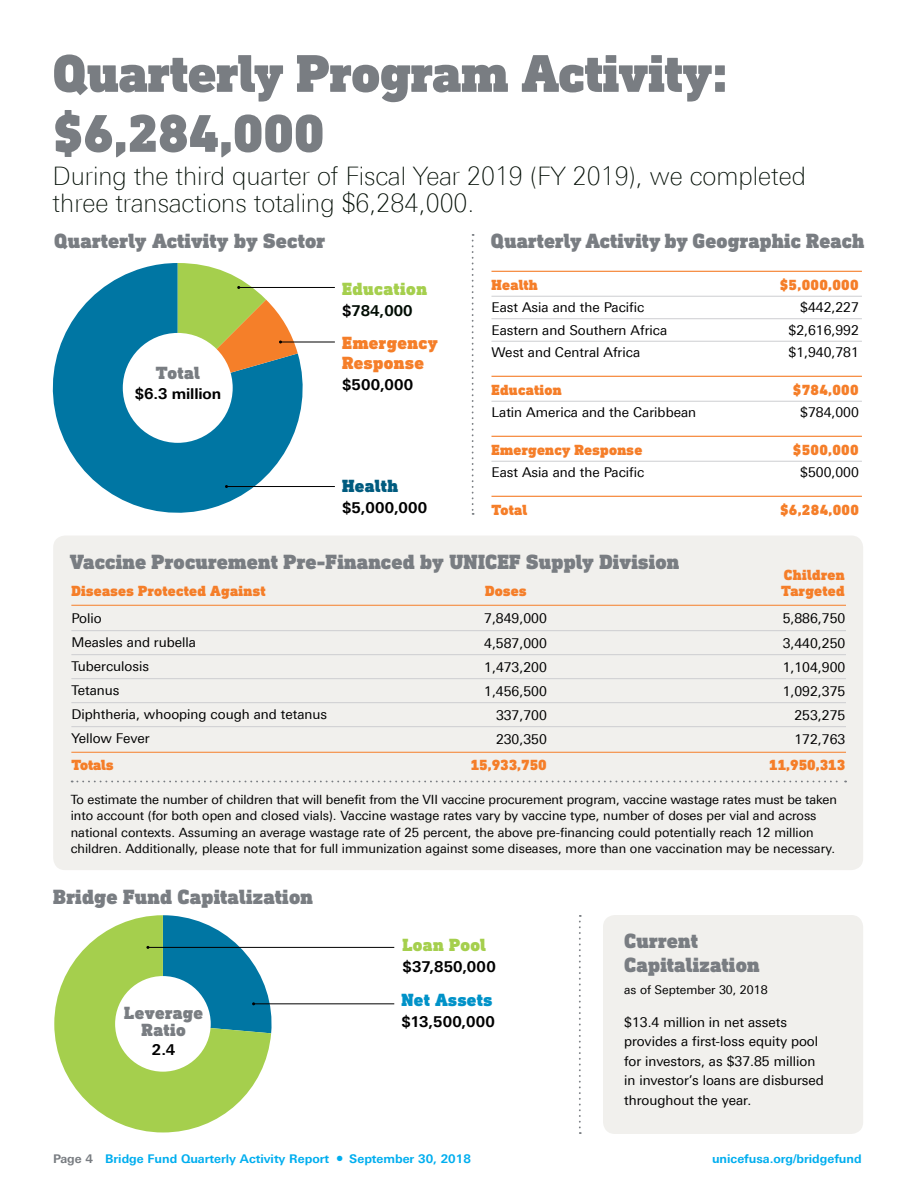
<style>
.page{position:relative;width:918px;height:1188px;background:#fff}
.page>*{position:absolute;margin:0;border:0;box-sizing:border-box;transform-origin:0 0}
.t1{font:900 54px/60px "DIN Next Slab Pro";letter-spacing:-.005em;color:#797d82}
.t2{font:100 25.5px/27px "Linotype Univers 230";color:#010c03}
.t3{font:900 21px/24px "DIN Next Slab Pro";letter-spacing:.01em;color:#797d82}
.t4{font:900 18px/16.5px "DIN Next Slab Pro";letter-spacing:.02em;color:#797d82;text-align:center}
.t5{font:900 18px/19.5px "DIN Next Slab Pro";letter-spacing:.025em;color:#f57e29}
.t6{font:900 18px "DIN Next Slab Pro";letter-spacing:.02em;color:#a5cf4d}
.t7{font:900 18px "DIN Next Slab Pro";letter-spacing:.02em;color:#0092c8}
.t8{font:900 18px "DIN Next Slab Pro";letter-spacing:.02em;color:#005b7f}
.t9{font:900 15px/16.5px "DIN Next Slab Pro";letter-spacing:.02em;color:#f57e29}
.t10{font:700 15px "Linotype Univers 630";letter-spacing:.015em;color:#000}
.t11{font:700 15px "Linotype Univers 630";letter-spacing:-.01em;color:#000}
.t12{font:700 15px "Linotype Univers 630";color:#010c03}
.t13{font:13.5px/19.5px "Linotype Univers 430";color:#000}
.t14{font:12.75px/16.5px "Linotype Univers 430";color:#000}
.t15{font:700 12px "Linotype Univers 630";color:#00aeef}
.t16{font:12px "Linotype Univers 430";color:#000}
.s1{color:#000}
.s2{color:#797d82}
</style>
<div class="page">
<div style="left:53px;top:536px;width:810px;height:334px;background:#f1f0ed;border-radius:12px"></div>
<hr style="left:71px;top:605px;width:775px;height:1px;background:#f57e29">
<hr style="left:71px;top:630px;width:775px;height:1px;background:#cdced1">
<hr style="left:71px;top:654px;width:775px;height:1px;background:#cdced1">
<hr style="left:71px;top:678px;width:775px;height:1px;background:#cdced1">
<hr style="left:71px;top:702px;width:775px;height:1px;background:#cdced1">
<hr style="left:71px;top:726px;width:775px;height:1px;background:#cdced1">
<hr style="left:71px;top:752px;width:775px;height:1px;background:#f57e29">
<svg style="left:472px;top:234px;width:2px;height:281px"></svg>
<svg style="left:579px;top:915px;width:2px;height:219px"></svg>
<svg style="left:72px;top:781px;width:774px;height:1px"></svg>
<hr style="left:491px;top:271px;width:371px;height:1px;background:#f57e29">
<hr style="left:491px;top:296px;width:371px;height:1px;background:#cdced1">
<hr style="left:491px;top:318px;width:371px;height:1px;background:#cdced1">
<hr style="left:491px;top:341px;width:371px;height:1px;background:#cdced1">
<hr style="left:491px;top:376px;width:371px;height:1px;background:#f57e29">
<hr style="left:491px;top:401px;width:371px;height:1px;background:#cdced1">
<hr style="left:491px;top:436px;width:371px;height:1px;background:#f57e29">
<hr style="left:491px;top:461px;width:371px;height:1px;background:#cdced1">
<hr style="left:491px;top:496px;width:371px;height:1px;background:#f57e29">
<svg style="left:52px;top:263px;width:262px;height:250px;fill:#0076a3"></svg>
<div style="left:123px;top:333px;width:110px;height:110px;background:#fff;border-radius:50%"></div>
<svg style="left:54px;top:915px;width:217px;height:217px;fill:#a5cf4d"></svg>
<div style="left:115px;top:976px;width:96px;height:96px;background:#fff;border-radius:50%"></div>
<hr style="left:254px;top:1003px;width:140px;height:1px;background:#000">
<svg style="left:163px;top:915px;width:113px;height:118px"></svg>
<hr style="left:148px;top:947px;width:246px;height:1px;background:#000">
<hr style="left:226px;top:486px;width:109px;height:1px;background:#000">
<hr style="left:280px;top:342px;width:55px;height:1px;background:#000">
<hr style="left:239px;top:287px;width:96px;height:1px;background:#000">
<svg style="left:178px;top:263px;width:120px;height:125px"></svg>
<div style="left:603px;top:915px;width:260px;height:219px;background:#f1f0ed;border-radius:12px"></div>
<h1 class="t1" style="left:53px;top:44px;width:677px">Quarterly Program Activity: $6,284,000</h1>
<h2 class="t2" style="left:53px;top:162px;width:755px">During the third quarter of Fiscal Year 2019 (FY 2019), we completed three transactions totaling $6,284,000.</h2>
<h3 class="t3" style="left:54px;top:229px;width:273px">Quarterly Activity by Sector</h3>
<h3 class="t3" style="left:491px;top:229px;width:375px">Quarterly Activity by Geographic Reach</h3>
<p class="t9" style="left:491px;top:277px;width:48px">Health</p>
<p class="t9" style="left:780px;top:277px;width:80px">$5,000,000</p>
<p class="t13" style="left:491px;top:298px;width:154px">East Asia and the Pacific</p>
<p class="t13" style="left:800px;top:298px;width:60px">$442,227</p>
<p class="t13" style="left:491px;top:320px;width:177px">Eastern and Southern Africa</p>
<p class="t13" style="left:789px;top:320px;width:72px">$2,616,992</p>
<p class="t13" style="left:491px;top:343px;width:150px">West and Central Africa</p>
<p class="t13" style="left:789px;top:343px;width:72px">$1,940,781</p>
<p class="t9" style="left:491px;top:382px;width:72px">Education</p>
<p class="t9" style="left:793px;top:382px;width:67px">$784,000</p>
<p class="t13" style="left:491px;top:403px;width:206px">Latin America and the Caribbean</p>
<p class="t13" style="left:800px;top:403px;width:60px">$784,000</p>
<p class="t9" style="left:491px;top:442px;width:152px">Emergency Response</p>
<p class="t9" style="left:793px;top:442px;width:67px">$500,000</p>
<p class="t13" style="left:491px;top:463px;width:154px">East Asia and the Pacific</p>
<p class="t13" style="left:800px;top:463px;width:60px">$500,000</p>
<p class="t9" style="left:491px;top:502px;width:37px">Total</p>
<p class="t9" style="left:780px;top:502px;width:80px">$6,284,000</p>
<h3 class="t6" style="left:342px;top:278px;width:86px">Education</h3>
<p class="t12" style="left:342px;top:301px;width:72px"><span class="s1">$</span>784,000</p>
<h3 class="t5" style="left:342px;top:333px;width:97px">Emergency<br>Response</h3>
<p class="t10" style="left:342px;top:375px;width:73px">$500,000</p>
<h3 class="t4" style="left:156px;top:365px;width:46px">Total</h3>
<p class="t11" style="left:135px;top:385px;width:88px">$6.3 million</p>
<h3 class="t8" style="left:342px;top:475px;width:58px">Health</h3>
<p class="t10" style="left:342px;top:499px;width:87px">$5,000,000</p>
<h3 class="t3" style="left:70px;top:550px;width:611px">Vaccine Procurement Pre-Financed by UNICEF Supply Division</h3>
<p class="t9" style="left:781px;top:566px;width:65px">Children<br>Targeted</p>
<p class="t9" style="left:71px;top:582px;width:196px">Diseases Protected Against</p>
<p class="t9" style="left:485px;top:582px;width:43px">Doses</p>
<p class="t13" style="left:71px;top:608px;width:32px">Polio</p>
<p class="t13" style="left:484px;top:608px;width:64px">7,849,000</p>
<p class="t13" style="left:783px;top:608px;width:64px">5,886,750</p>
<p class="t13" style="left:71px;top:632px;width:126px">Measles and rubella</p>
<p class="t13" style="left:484px;top:633px;width:64px">4,587,000</p>
<p class="t13" style="left:783px;top:633px;width:64px">3,440,250</p>
<p class="t13" style="left:71px;top:656px;width:79px">Tuberculosis</p>
<p class="t13" style="left:484px;top:657px;width:64px">1,473,200</p>
<p class="t13" style="left:783px;top:657px;width:64px">1,104,900</p>
<p class="t13" style="left:71px;top:680px;width:50px">Tetanus</p>
<p class="t13" style="left:484px;top:681px;width:64px">1,456,500</p>
<p class="t13" style="left:783px;top:681px;width:64px">1,092,375</p>
<p class="t13" style="left:71px;top:704px;width:257px">Diphtheria, whooping cough and tetanus</p>
<p class="t13" style="left:496px;top:705px;width:52px">337,700</p>
<p class="t13" style="left:794px;top:705px;width:52px">253,275</p>
<p class="t13" style="left:71px;top:728px;width:80px">Yellow Fever</p>
<p class="t13" style="left:496px;top:729px;width:52px">230,350</p>
<p class="t13" style="left:794px;top:729px;width:52px">172,763</p>
<p class="t9" style="left:71px;top:756px;width:44px">Totals</p>
<p class="t9" style="left:471px;top:756px;width:78px">15,933,750</p>
<p class="t9" style="left:769px;top:756px;width:78px">11,950,313</p>
<p class="t14" style="left:71px;top:791px;width:768px">To estimate the number of children that will benefit from the VII vaccine procurement program, vaccine wastage rates must be taken into account (for both open and closed vials). Vaccine wastage rates vary by vaccine type, number of doses per vial and across national contexts. Assuming an average wastage rate of 25 percent, the above pre-financing could potentially reach 12 million children. Additionally, please note that for full immunization against some diseases, more than one vaccination may be necessary.</p>
<h3 class="t3" style="left:53px;top:885px;width:261px">Bridge Fund Capitalization</h3>
<h3 class="t4" style="left:124px;top:1005px;width:80px">Leverage<br>Ratio</h3>
<p class="t10" style="left:152px;top:1041px;width:25px">2.4</p>
<h3 class="t6" style="left:402px;top:934px;width:85px">Loan Pool</h3>
<p class="t10" style="left:402px;top:957px;width:95px">$37,850,000</p>
<h3 class="t7" style="left:401px;top:989px;width:92px">Net Assets</h3>
<p class="t10" style="left:401px;top:1013px;width:95px">$13,500,000</p>
<h3 class="t3" style="left:624px;top:929px;width:137px">Current<br>Capitalization</h3>
<p class="t16" style="left:624px;top:983px;width:145px">as of September 30, 2018</p>
<p class="t13" style="left:624px;top:1012px;width:201px">$13.4 million in net assets provides a first-loss equity pool for investors, as $37.85 million in investor’s loans are disbursed throughout the year.</p>
<p class="t15" style="left:53px;top:1151px;width:419px"><span class="s2">Page 4</span> Bridge Fund Quarterly Activity Report ● September 30, 2018</p>
<p class="t15" style="left:712px;top:1151px;width:151px">unicefusa.org/bridgefund</p>
</div>
